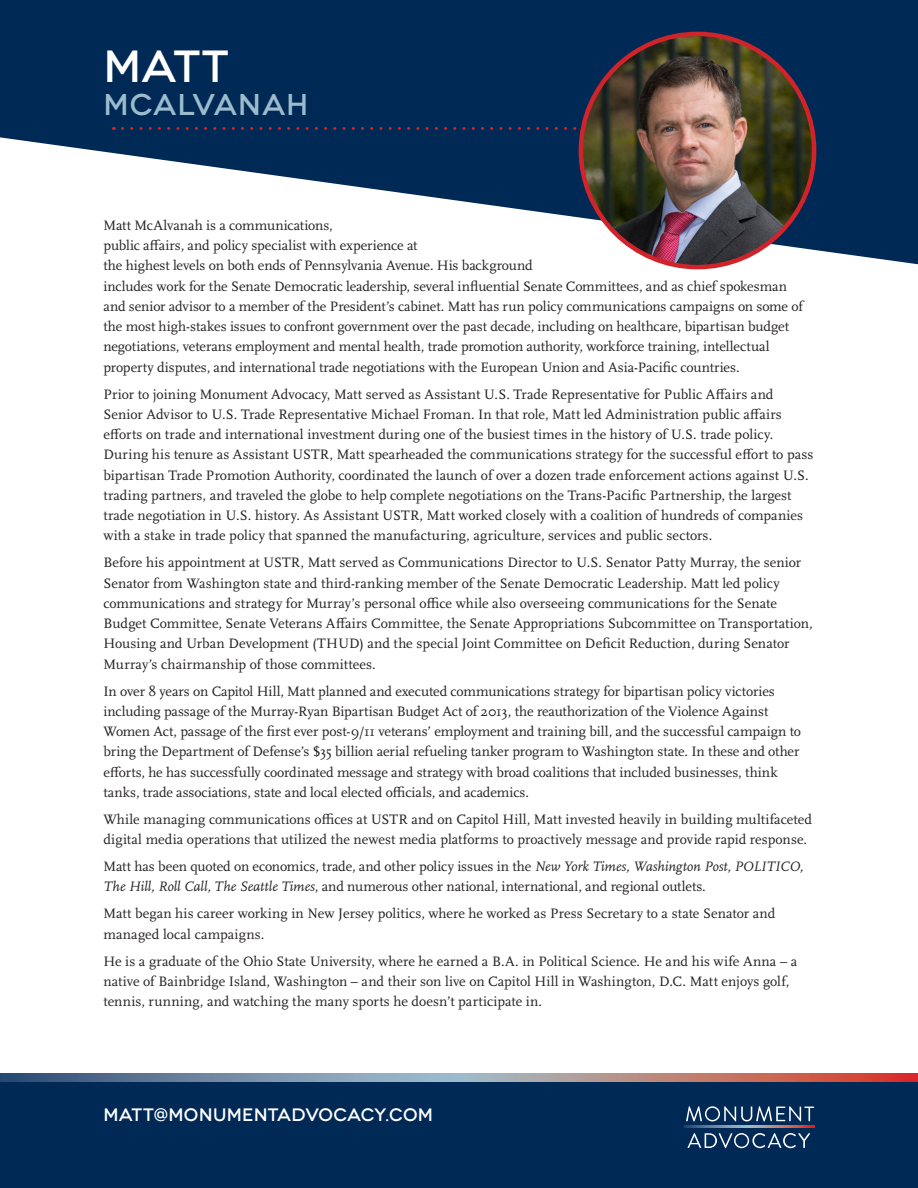
<style>
.page{position:relative;width:918px;height:1188px;background:#fff}
.page>*{position:absolute;margin:0;border:0;box-sizing:border-box;transform-origin:0 0}
.first_name{font:500 45px "Novecentowide";color:#fff}
.last_name{font:500 30px "Novecentowide";letter-spacing:.025em;color:#9cbcce}
.email_address{font:500 18px "Novecentowide";letter-spacing:.015em;color:#fff}
.short_bio_body_text{font:14.25px/20.2px "Scala OT";color:#231f20}
.s1{font-style:italic}
</style>
<div class="page">
<svg style="left:0;top:0;width:918px;height:266px;fill:#002956"></svg>
<div style="left:0;top:1075px;width:918px;height:113px;background:#002956"></div>
<svg style="left:122px;top:127px;width:459px;height:3px"></svg>
<svg style="left:686px;top:1106px;width:128px;height:15px"></svg>
<svg style="left:687px;top:1133px;width:123px;height:15px"></svg>
<svg style="left:685px;top:1126px;width:130px;height:2px"></svg>
<svg style="left:0;top:1074px;width:918px;height:7px;background:#96828a"></svg>
<img style="left:581px;top:34px;width:233px;height:233px;border-radius:117px">
<p class="first_name" style="left:103px;top:40px;width:127px">MATT</p>
<p class="last_name" style="left:103px;top:87px;width:207px">MCALVANAH</p>
<p class="short_bio_body_text" style="left:103px;top:215px;width:701px">Matt McAlvanah is a communications,<br>public affairs, and policy specialist with experience at<br>the highest levels on both ends of Pennsylvania Avenue. His background<br>includes work for the Senate Democratic leadership, several influential Senate Committees, and as chief spokesman and senior advisor to a member of the President’s cabinet. Matt has run policy communications campaigns on some of the most high-stakes issues to confront government over the past decade, including on healthcare, bipartisan budget negotiations, veterans employment and mental health, trade promotion authority, workforce training, intellectual property disputes, and international trade negotiations with the European Union and Asia-Pacific countries.</p>
<p class="short_bio_body_text" style="left:103px;top:384px;width:711px">Prior to joining Monument Advocacy, Matt served as Assistant U.S. Trade Representative for Public Affairs and Senior Advisor to U.S. Trade Representative Michael Froman. In that role, Matt led Administration public affairs efforts on trade and international investment during one of the busiest times in the history of U.S. trade policy.<br>During his tenure as Assistant USTR, Matt spearheaded the communications strategy for the successful effort to pass bipartisan Trade Promotion Authority, coordinated the launch of over a dozen trade enforcement actions against U.S. trading partners, and traveled the globe to help complete negotiations on the Trans-Pacific Partnership, the largest trade negotiation in U.S. history. As Assistant USTR, Matt worked closely with a coalition of hundreds of companies with a stake in trade policy that spanned the manufacturing, agriculture, services and public sectors.</p>
<p class="short_bio_body_text" style="left:103px;top:553px;width:711px">Before his appointment at USTR, Matt served as Communications Director to U.S. Senator Patty Murray, the senior Senator from Washington state and third-ranking member of the Senate Democratic Leadership. Matt led policy communications and strategy for Murray’s personal office while also overseeing communications for the Senate Budget Committee, Senate Veterans Affairs Committee, the Senate Appropriations Subcommittee on Transportation, Housing and Urban Development (THUD) and the special Joint Committee on Deficit Reduction, during Senator Murray’s chairmanship of those committees.</p>
<p class="short_bio_body_text" style="left:103px;top:681px;width:699px">In over 8 years on Capitol Hill, Matt planned and executed communications strategy for bipartisan policy victories including passage of the Murray-Ryan Bipartisan Budget Act of 2013, the reauthorization of the Violence Against Women Act, passage of the first ever post-9/11 veterans’ employment and training bill, and the successful campaign to bring the Department of Defense’s $35 billion aerial refueling tanker program to Washington state. In these and other efforts, he has successfully coordinated message and strategy with broad coalitions that included businesses, think tanks, trade associations, state and local elected officials, and academics.</p>
<p class="short_bio_body_text" style="left:103px;top:809px;width:710px">While managing communications offices at USTR and on Capitol Hill, Matt invested heavily in building multifaceted digital media operations that utilized the newest media platforms to proactively message and provide rapid response.</p>
<p class="short_bio_body_text" style="left:103px;top:857px;width:701px">Matt has been quoted on economics, trade, and other policy issues in the <span class="s1">New York Times, Washington Post, POLITICO,<br>The Hill, Roll Call, The Seattle Times</span>, and numerous other national, international, and regional outlets.</p>
<p class="short_bio_body_text" style="left:103px;top:904px;width:673px">Matt began his career working in New Jersey politics, where he worked as Press Secretary to a state Senator and managed local campaigns.</p>
<p class="short_bio_body_text" style="left:103px;top:951px;width:695px">He is a graduate of the Ohio State University, where he earned a B.A. in Political Science. He and his wife Anna – a native of Bainbridge Island, Washington – and their son live on Capitol Hill in Washington, D.C. Matt enjoys golf, tennis, running, and watching the many sports he doesn’t participate in.</p>
<p class="email_address" style="left:103px;top:1104px;width:331px">MATT@MONUMENTADVOCACY.COM</p>
</div>
